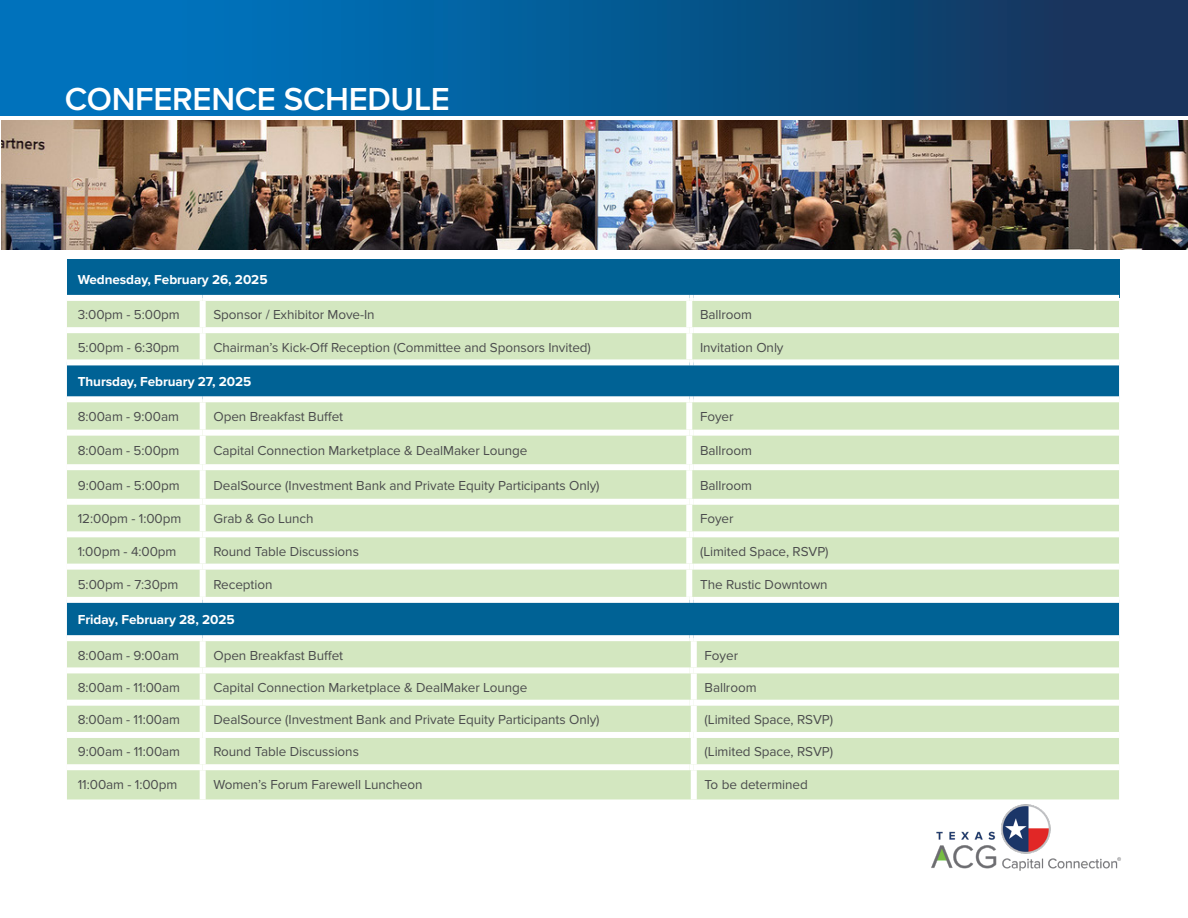
<style>
.page{position:relative;width:1188px;height:918px;background:#fff}
.page>*{position:absolute;margin:0;border:0;box-sizing:border-box;transform-origin:0 0}
.head{font:600 33px "Proxima Nova";letter-spacing:-.01em;color:#fff}
.body{font:13.5px "Proxima Nova";letter-spacing:-.005em;color:#4b4c4d}
.body-2{font:700 13.5px "Proxima Nova";letter-spacing:-.005em;color:#fff}
</style>
<div class="page">
<div style="left:67px;top:260px;width:1052px;height:38px;background:#006295"></div>
<div style="left:67px;top:301px;width:1052px;height:498px;background:#d3e7c0"></div>
<svg style="left:67px;top:365px;width:1052px;height:270px;background:#99c2b4"></svg>
<div style="left:67px;top:295px;width:136px;height:6px;background:#fff"></div>
<div style="left:67px;top:327px;width:136px;height:6px;background:#fff"></div>
<div style="left:67px;top:430px;width:136px;height:6px;background:#fff"></div>
<div style="left:200px;top:436px;width:6px;height:28px;background:#fff"></div>
<div style="left:686px;top:436px;width:6px;height:28px;background:#fff"></div>
<div style="left:67px;top:464px;width:136px;height:6px;background:#fff"></div>
<div style="left:203px;top:464px;width:486px;height:6px;background:#fff"></div>
<div style="left:200px;top:470px;width:6px;height:29px;background:#fff"></div>
<svg style="left:689px;top:464px;width:5px;height:6px"></svg>
<div style="left:686px;top:470px;width:6px;height:29px;background:#fff"></div>
<div style="left:694px;top:464px;width:425px;height:6px;background:#fff"></div>
<div style="left:67px;top:499px;width:136px;height:6px;background:#fff"></div>
<div style="left:203px;top:499px;width:486px;height:6px;background:#fff"></div>
<div style="left:200px;top:505px;width:6px;height:26px;background:#fff"></div>
<svg style="left:689px;top:499px;width:5px;height:6px"></svg>
<div style="left:686px;top:505px;width:6px;height:26px;background:#fff"></div>
<div style="left:694px;top:499px;width:425px;height:6px;background:#fff"></div>
<div style="left:67px;top:531px;width:136px;height:6px;background:#fff"></div>
<div style="left:203px;top:531px;width:486px;height:6px;background:#fff"></div>
<div style="left:200px;top:537px;width:6px;height:27px;background:#fff"></div>
<svg style="left:689px;top:531px;width:5px;height:6px"></svg>
<div style="left:686px;top:537px;width:6px;height:27px;background:#fff"></div>
<div style="left:694px;top:531px;width:425px;height:6px;background:#fff"></div>
<div style="left:67px;top:564px;width:136px;height:6px;background:#fff"></div>
<div style="left:203px;top:564px;width:486px;height:6px;background:#fff"></div>
<div style="left:200px;top:570px;width:6px;height:27px;background:#fff"></div>
<svg style="left:689px;top:564px;width:5px;height:6px"></svg>
<div style="left:686px;top:570px;width:6px;height:27px;background:#fff"></div>
<div style="left:694px;top:564px;width:425px;height:6px;background:#fff"></div>
<div style="left:200px;top:641px;width:6px;height:26px;background:#fff"></div>
<div style="left:691px;top:641px;width:6px;height:26px;background:#fff"></div>
<div style="left:200px;top:673px;width:6px;height:27px;background:#fff"></div>
<div style="left:691px;top:673px;width:6px;height:27px;background:#fff"></div>
<div style="left:67px;top:700px;width:136px;height:6px;background:#fff"></div>
<div style="left:203px;top:700px;width:486px;height:6px;background:#fff"></div>
<div style="left:200px;top:706px;width:6px;height:26px;background:#fff"></div>
<svg style="left:689px;top:700px;width:5px;height:6px"></svg>
<div style="left:694px;top:700px;width:425px;height:6px;background:#fff"></div>
<div style="left:691px;top:706px;width:6px;height:26px;background:#fff"></div>
<div style="left:67px;top:732px;width:136px;height:6px;background:#fff"></div>
<div style="left:203px;top:732px;width:486px;height:6px;background:#fff"></div>
<div style="left:200px;top:738px;width:6px;height:26px;background:#fff"></div>
<svg style="left:689px;top:732px;width:5px;height:6px"></svg>
<div style="left:694px;top:732px;width:425px;height:6px;background:#fff"></div>
<div style="left:691px;top:738px;width:6px;height:26px;background:#fff"></div>
<div style="left:67px;top:764px;width:136px;height:6px;background:#fff"></div>
<div style="left:203px;top:764px;width:486px;height:6px;background:#fff"></div>
<div style="left:200px;top:770px;width:6px;height:29px;background:#fff"></div>
<svg style="left:689px;top:764px;width:5px;height:6px"></svg>
<div style="left:694px;top:764px;width:425px;height:6px;background:#fff"></div>
<div style="left:691px;top:770px;width:6px;height:29px;background:#fff"></div>
<div style="left:67px;top:597px;width:136px;height:6px;background:#fff"></div>
<div style="left:203px;top:597px;width:486px;height:6px;background:#fff"></div>
<svg style="left:689px;top:597px;width:5px;height:6px"></svg>
<div style="left:694px;top:597px;width:425px;height:6px;background:#fff"></div>
<div style="left:67px;top:635px;width:136px;height:6px;background:#fff"></div>
<div style="left:203px;top:635px;width:486px;height:6px;background:#fff"></div>
<svg style="left:689px;top:635px;width:5px;height:6px"></svg>
<div style="left:694px;top:635px;width:425px;height:6px;background:#fff"></div>
<div style="left:67px;top:667px;width:136px;height:6px;background:#fff"></div>
<div style="left:203px;top:667px;width:486px;height:6px;background:#fff"></div>
<svg style="left:689px;top:667px;width:5px;height:6px"></svg>
<div style="left:694px;top:667px;width:425px;height:6px;background:#fff"></div>
<svg style="left:689px;top:295px;width:5px;height:6px"></svg>
<div style="left:694px;top:295px;width:425px;height:6px;background:#fff"></div>
<svg style="left:689px;top:327px;width:5px;height:6px"></svg>
<div style="left:694px;top:327px;width:425px;height:6px;background:#fff"></div>
<svg style="left:689px;top:430px;width:5px;height:6px"></svg>
<div style="left:694px;top:430px;width:425px;height:6px;background:#fff"></div>
<div style="left:203px;top:295px;width:486px;height:6px;background:#fff"></div>
<div style="left:200px;top:301px;width:6px;height:26px;background:#fff"></div>
<div style="left:686px;top:301px;width:6px;height:26px;background:#fff"></div>
<div style="left:203px;top:327px;width:486px;height:6px;background:#fff"></div>
<div style="left:200px;top:333px;width:6px;height:26px;background:#fff"></div>
<div style="left:686px;top:333px;width:6px;height:26px;background:#fff"></div>
<div style="left:200px;top:402px;width:6px;height:28px;background:#fff"></div>
<div style="left:686px;top:402px;width:6px;height:28px;background:#fff"></div>
<div style="left:203px;top:430px;width:486px;height:6px;background:#fff"></div>
<div style="left:67px;top:359px;width:136px;height:6px;background:#fff"></div>
<div style="left:203px;top:359px;width:486px;height:6px;background:#fff"></div>
<svg style="left:689px;top:359px;width:5px;height:6px"></svg>
<div style="left:694px;top:359px;width:425px;height:6px;background:#fff"></div>
<div style="left:67px;top:396px;width:136px;height:6px;background:#fff"></div>
<div style="left:203px;top:396px;width:486px;height:6px;background:#fff"></div>
<svg style="left:689px;top:396px;width:5px;height:6px"></svg>
<div style="left:694px;top:396px;width:425px;height:6px;background:#fff"></div>
<div style="left:0;top:0;width:1188px;height:116px;background:linear-gradient(to right,#007dcc,#153258)"></div>
<img style="left:931px;top:804px;width:190px;height:67px">
<img style="left:1px;top:121px;width:1187px;height:129px">
<p class="head" style="left:65px;top:74px;width:386px">CONFERENCE SCHEDULE</p>
<p class="body-2" style="left:78px;top:270px;width:191px">Wednesday, February 26, 2025</p>
<p class="body" style="left:78px;top:307px;width:104px">3:00pm - 5:00pm</p>
<p class="body" style="left:213px;top:307px;width:163px">Sponsor / Exhibitor Move-In</p>
<p class="body" style="left:700px;top:307px;width:54px">Ballroom</p>
<p class="body" style="left:78px;top:339px;width:103px">5:00pm - 6:30pm</p>
<p class="body" style="left:213px;top:339px;width:379px">Chairman’s Kick-Off Reception (Committee and Sponsors Invited)</p>
<p class="body" style="left:700px;top:339px;width:85px">Invitation Only</p>
<p class="body-2" style="left:78px;top:372px;width:175px">Thursday, February 27, 2025</p>
<p class="body" style="left:78px;top:409px;width:103px">8:00am - 9:00am</p>
<p class="body" style="left:213px;top:409px;width:131px">Open Breakfast Buffet</p>
<p class="body" style="left:700px;top:409px;width:35px">Foyer</p>
<p class="body" style="left:78px;top:443px;width:103px">8:00am - 5:00pm</p>
<p class="body" style="left:213px;top:443px;width:315px">Capital Connection Marketplace &amp; DealMaker Lounge</p>
<p class="body" style="left:700px;top:443px;width:54px">Ballroom</p>
<p class="body" style="left:78px;top:478px;width:103px">9:00am - 5:00pm</p>
<p class="body" style="left:213px;top:478px;width:388px">DealSource (Investment Bank and Private Equity Participants Only)</p>
<p class="body" style="left:700px;top:478px;width:54px">Ballroom</p>
<p class="body" style="left:78px;top:511px;width:105px">12:00pm - 1:00pm</p>
<p class="body" style="left:213px;top:511px;width:102px">Grab &amp; Go Lunch</p>
<p class="body" style="left:700px;top:511px;width:35px">Foyer</p>
<p class="body" style="left:78px;top:544px;width:100px">1:00pm - 4:00pm</p>
<p class="body" style="left:213px;top:544px;width:147px">Round Table Discussions</p>
<p class="body" style="left:700px;top:544px;width:130px">(Limited Space, RSVP)</p>
<p class="body" style="left:78px;top:576px;width:102px">5:00pm - 7:30pm</p>
<p class="body" style="left:213px;top:576px;width:61px">Reception</p>
<p class="body" style="left:700px;top:576px;width:129px">The Rustic Downtown</p>
<p class="body-2" style="left:78px;top:610px;width:159px">Friday, February 28, 2025</p>
<p class="body" style="left:78px;top:647px;width:103px">8:00am - 9:00am</p>
<p class="body" style="left:213px;top:647px;width:131px">Open Breakfast Buffet</p>
<p class="body" style="left:705px;top:647px;width:35px">Foyer</p>
<p class="body" style="left:78px;top:680px;width:104px">8:00am - 11:00am</p>
<p class="body" style="left:213px;top:680px;width:315px">Capital Connection Marketplace &amp; DealMaker Lounge</p>
<p class="body" style="left:705px;top:680px;width:54px">Ballroom</p>
<p class="body" style="left:78px;top:712px;width:104px">8:00am - 11:00am</p>
<p class="body" style="left:213px;top:712px;width:388px">DealSource (Investment Bank and Private Equity Participants Only)</p>
<p class="body" style="left:705px;top:712px;width:130px">(Limited Space, RSVP)</p>
<p class="body" style="left:78px;top:744px;width:104px">9:00am - 11:00am</p>
<p class="body" style="left:213px;top:744px;width:147px">Round Table Discussions</p>
<p class="body" style="left:705px;top:744px;width:130px">(Limited Space, RSVP)</p>
<p class="body" style="left:78px;top:776px;width:101px">11:00am - 1:00pm</p>
<p class="body" style="left:213px;top:776px;width:210px">Women’s Forum Farewell Luncheon</p>
<p class="body" style="left:705px;top:776px;width:105px">To be determined</p>
</div>
